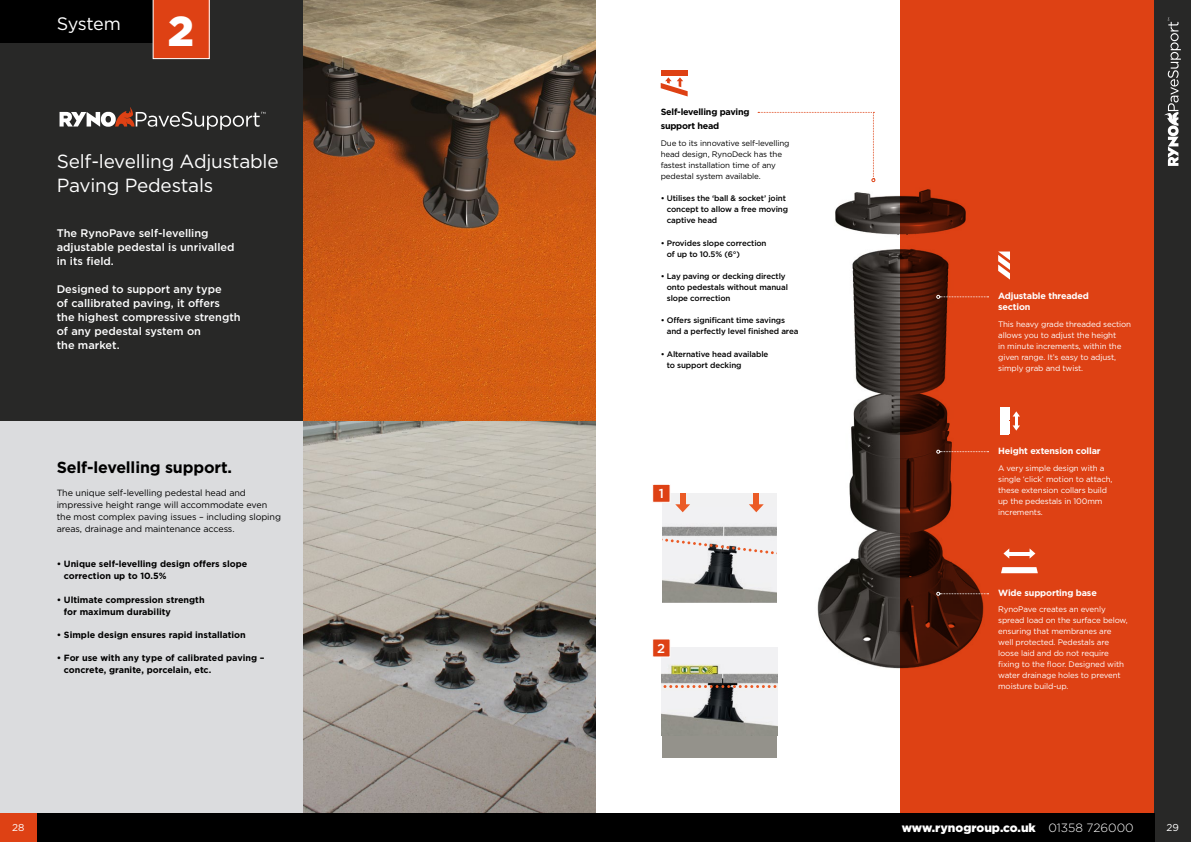
<style>
.page{position:relative;width:1191px;height:842px;background:#fff}
.page>*{position:absolute;margin:0;border:0;box-sizing:border-box;transform-origin:0 0}
.t1{font:900 41.9px "Gotham";color:#fff}
.t2{font:19px/24px "Gotham";letter-spacing:-.01em;color:#fff}
.t3{font:18px "Gotham";letter-spacing:-.025em;color:#fff}
.t4{font:700 16px "Gotham";letter-spacing:-.01em;color:#000}
.t5{font:500 13px "Gotham";color:#fff}
.t6{font:900 12px "Gotham";color:#fff}
.t7{font:500 11px/14px "Gotham";color:#fff}
.t8{font:10px "Gotham";color:#fff}
.t9{font:700 9px/12px "Gotham";color:#000}
.t10{font:9px/12px "Gotham";letter-spacing:-.01em;color:#000}
.t11{font:700 9px/11px "Gotham";letter-spacing:-.015em;color:#fff}
.t12{font:700 9px/14.4px "Gotham";letter-spacing:-.025em;color:#000}
.t13{font:8px/11px "Gotham";letter-spacing:-.015em;color:#fff}
.t14{font:500 8px/11px "Gotham";letter-spacing:-.015em;color:#000}
.t15{font:8px/11px "Gotham";letter-spacing:-.015em;color:#000}
.s1{font-weight:300}
</style>
<div class="page">
<div style="left:900px;top:0;width:262px;height:842px;background:#de4114"></div>
<div style="left:1154px;top:0;width:37px;height:842px;background:#282827"></div>
<div style="left:0;top:44px;width:349px;height:377px;background:#282827"></div>
<div style="left:0;top:0;width:153px;height:43px;background:#000"></div>
<div style="left:153px;top:0;width:196px;height:67px;background:#282827"></div>
<div style="left:0;top:421px;width:397px;height:421px;background:#dbdcde"></div>
<img style="left:303px;top:0;width:292px;height:814px">
<div style="left:34px;top:814px;width:1120px;height:28px;background:#000"></div>
<div style="left:0;top:814px;width:37px;height:28px;background:#de4114"></div>
<img style="left:817px;top:111px;width:198px;height:558px">
<svg style="left:1001px;top:567px;width:36px;height:6px"></svg>
<hr style="left:1013px;top:552px;width:17px;height:3px;background:#fff">
<svg style="left:1029px;top:548px;width:6px;height:11px"></svg>
<hr style="left:1008px;top:552px;width:17px;height:3px;background:#fff">
<svg style="left:1003px;top:548px;width:6px;height:11px"></svg>
<svg style="left:998px;top:251px;width:12px;height:29px"></svg>
<svg style="left:758px;top:112px;width:117px;height:70px"></svg>
<svg style="left:936px;top:295px;width:52px;height:4px"></svg>
<svg style="left:936px;top:450px;width:52px;height:4px"></svg>
<svg style="left:936px;top:592px;width:52px;height:4px"></svg>
<div style="left:153px;top:0;width:57px;height:59px;background:#de4114"></div>
<div style="left:662px;top:493px;width:115px;height:109px;background:#f1f1f2"></div>
<img style="left:662px;top:512px;width:115px;height:91px">
<svg style="left:662px;top:537px;width:115px;height:18px"></svg>
<svg style="left:749px;top:504px;width:14px;height:8px"></svg>
<div style="left:753px;top:493px;width:6px;height:12px;background:#eb5b26"></div>
<svg style="left:675px;top:504px;width:15px;height:8px"></svg>
<div style="left:680px;top:493px;width:5px;height:12px;background:#eb5b26"></div>
<div style="left:662px;top:648px;width:115px;height:109px;background:#94928b"></div>
<img style="left:662px;top:648px;width:115px;height:88px">
<svg style="left:662px;top:685px;width:116px;height:3px"></svg>
<div style="left:652px;top:484px;width:18px;height:18px;background:#de4114;border:1px solid #fff"></div>
<div style="left:652px;top:639px;width:18px;height:18px;background:#de4114;border:1px solid #fff"></div>
<div style="left:660px;top:71px;width:27px;height:5px;background:#de4114"></div>
<svg style="left:660px;top:77px;width:27px;height:19px"></svg>
<div style="left:1000px;top:407px;width:9px;height:12px;background:#fff"></div>
<svg style="left:1000px;top:411px;width:20px;height:24px"></svg>
<svg style="left:1164px;top:18px;width:16px;height:148px"></svg>
<svg style="left:60px;top:107px;width:205px;height:23px"></svg>
<h3 class="t3" style="left:57px;top:12px;width:66px">System</h3>
<h1 class="t1" style="left:168px;top:2px;width:28px">2</h1>
<h2 class="t2" style="left:57px;top:149px;width:223px">Self-levelling Adjustable<br>Paving Pedestals</h2>
<h3 class="t7" style="left:57px;top:226px;width:179px">The RynoPave self-levelling adjustable pedestal is unrivalled in its field.</h3>
<h3 class="t7" style="left:57px;top:282px;width:186px">Designed to support any type<br>of callibrated paving, it offers the highest compressive strength of any pedestal system on<br>the market.</h3>
<h3 class="t4" style="left:57px;top:456px;width:177px">Self-levelling support.</h3>
<p class="t10" style="left:57px;top:486px;width:226px">The unique self-levelling pedestal head and impressive height range will accommodate even the most complex paving issues – including sloping areas, drainage and maintenance access.</p>
<p class="t9" style="left:64px;top:558px;width:185px;text-indent:-7px">• Unique self-levelling design offers slope correction up to 10.5%</p>
<p class="t9" style="left:64px;top:593px;width:142px;text-indent:-7px">• Ultimate compression strength for maximum durability</p>
<p class="t9" style="left:57px;top:629px;width:191px">• Simple design ensures rapid installation</p>
<p class="t9" style="left:64px;top:652px;width:202px;text-indent:-7px">• For use with any type of calibrated paving – concrete, granite, porcelain, etc.</p>
<p class="t12" style="left:660px;top:104px;width:90px">Self-levelling paving support head</p>
<p class="t15" style="left:660px;top:137px;width:130px">Due to its innovative self-levelling head design, RynoDeck has the fastest installation time of any pedestal system available.</p>
<p class="t14" style="left:667px;top:193px;width:123px;text-indent:-6px">• Utilises the ‘ball &amp; socket’ joint concept to allow a free moving captive head</p>
<p class="t14" style="left:667px;top:237px;width:101px;text-indent:-6px">• Provides slope correction of up to 10.5% (6°)</p>
<p class="t14" style="left:667px;top:270px;width:123px;text-indent:-6px">• Lay paving or decking directly onto pedestals without manual slope correction</p>
<p class="t14" style="left:667px;top:315px;width:133px;text-indent:-6px">• Offers significant time savings and a perfectly level finished area</p>
<p class="t14" style="left:667px;top:348px;width:103px;text-indent:-6px">• Alternative head available to support decking</p>
<h3 class="t5" style="left:658px;top:485px;width:7px">1</h3>
<h3 class="t5" style="left:657px;top:640px;width:9px">2</h3>
<p class="t11" style="left:998px;top:291px;width:92px">Adjustable threaded section</p>
<p class="t13" style="left:998px;top:318px;width:134px">This heavy grade threaded section allows you to adjust the height<br>in minute increments, within the given range. It’s easy to adjust, simply grab and twist.</p>
<p class="t11" style="left:998px;top:445px;width:104px">Height extension collar</p>
<p class="t13" style="left:998px;top:462px;width:116px">A very simple design with a single ‘click’ motion to attach, these extension collars build up the pedestals in 100mm increments.</p>
<p class="t11" style="left:998px;top:587px;width:100px">Wide supporting base</p>
<p class="t13" style="left:998px;top:604px;width:131px">RynoPave creates an evenly spread load on the surface below, ensuring that membranes are well protected. Pedestals are loose laid and do not require fixing to the floor. Designed with water drainage holes to prevent moisture build-up.</p>
<h3 class="t6" style="left:901px;top:819px;width:233px">www.rynogroup.co.uk <span class="s1">01358 726000</span></h3>
<p class="t8" style="left:12px;top:821px;width:14px">28</p>
<p class="t8" style="left:1166px;top:821px;width:14px">29</p>
</div>
